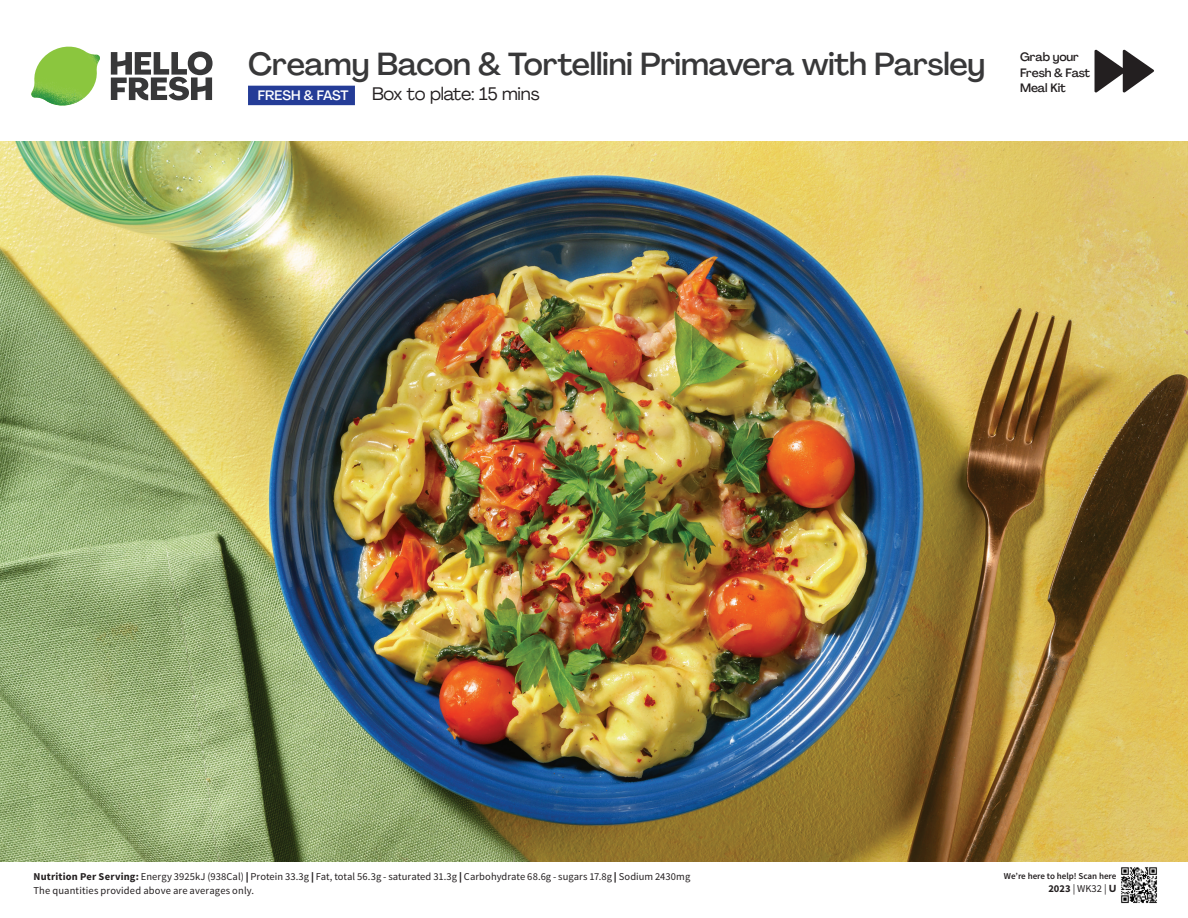
<style>
.page{position:relative;width:1188px;height:918px;background:#fff}
.page>*{position:absolute;margin:0;border:0;box-sizing:border-box;transform-origin:0 0}
.t1{font:500 31.5px "Agrandir";letter-spacing:-.01em;color:#383839}
.t2{font:18px "Agrandir";letter-spacing:-.01em;color:#231f20}
.t3{font:500 13.5px "Agrandir";color:#fff}
._04_Headers_Front{font:500 12px/15.3px "Agrandir";letter-spacing:-.01em;color:#231f20}
.Header_Back{font:10.5px/13.5px "Source Sans Pro";letter-spacing:.01em;color:#231f20}
._23_Small_text_Socia{font:10.5px "Source Sans Pro";color:#231f20}
._23_Small_text_Socia-2{font:600 9px "Source Sans Pro";color:#231f20}
.s1{font-weight:700}
.s2{font-weight:900}
.s3{font-family:"Gotham";font-weight:700;font-size:10.2px}
</style>
<div class="page">
<img style="left:1121px;top:867px;width:36px;height:37px">
<svg style="left:1095px;top:50px;width:59px;height:43px"></svg>
<svg style="left:111px;top:52px;width:102px;height:48px"></svg>
<img style="left:31px;top:47px;width:69px;height:59px">
<div style="left:248px;top:86px;width:107px;height:19px;background:#243c97"></div>
<img style="left:0;top:142px;width:1188px;height:719px">
<p class="t1" style="left:248px;top:44px;width:739px">Creamy Bacon &amp; Tortellini Primavera with Parsley</p>
<p class="t3" style="left:258px;top:87px;width:92px">FRESH &amp; FAST</p>
<p class="t2" style="left:372px;top:83px;width:169px">Box to plate: 15 mins</p>
<p class="_04_Headers_Front" style="left:1020px;top:49px;width:72px">Grab your<br>Fresh &amp; Fast<br>Meal Kit</p>
<p class="Header_Back" style="left:33px;top:870px;width:658px"><span class="s1">Nutrition Per Serving:</span> Energy 3925kJ (938Cal) <span class="s2">|</span> Protein 33.3g <span class="s2">|</span> Fat, total 56.3g - saturated 31.3g <span class="s2">|</span> Carbohydrate 68.6g - sugars 17.8g <span class="s2">|</span> Sodium 2430mg<br>The quantities provided above are averages only.</p>
<p class="_23_Small_text_Socia-2" style="left:1004px;top:870px;width:114px">We’re here to help! Scan here</p>
<p class="_23_Small_text_Socia" style="left:1048px;top:882px;width:70px"><span class="s1">2023</span> | WK32 | <span class="s3">U</span></p>
</div>
